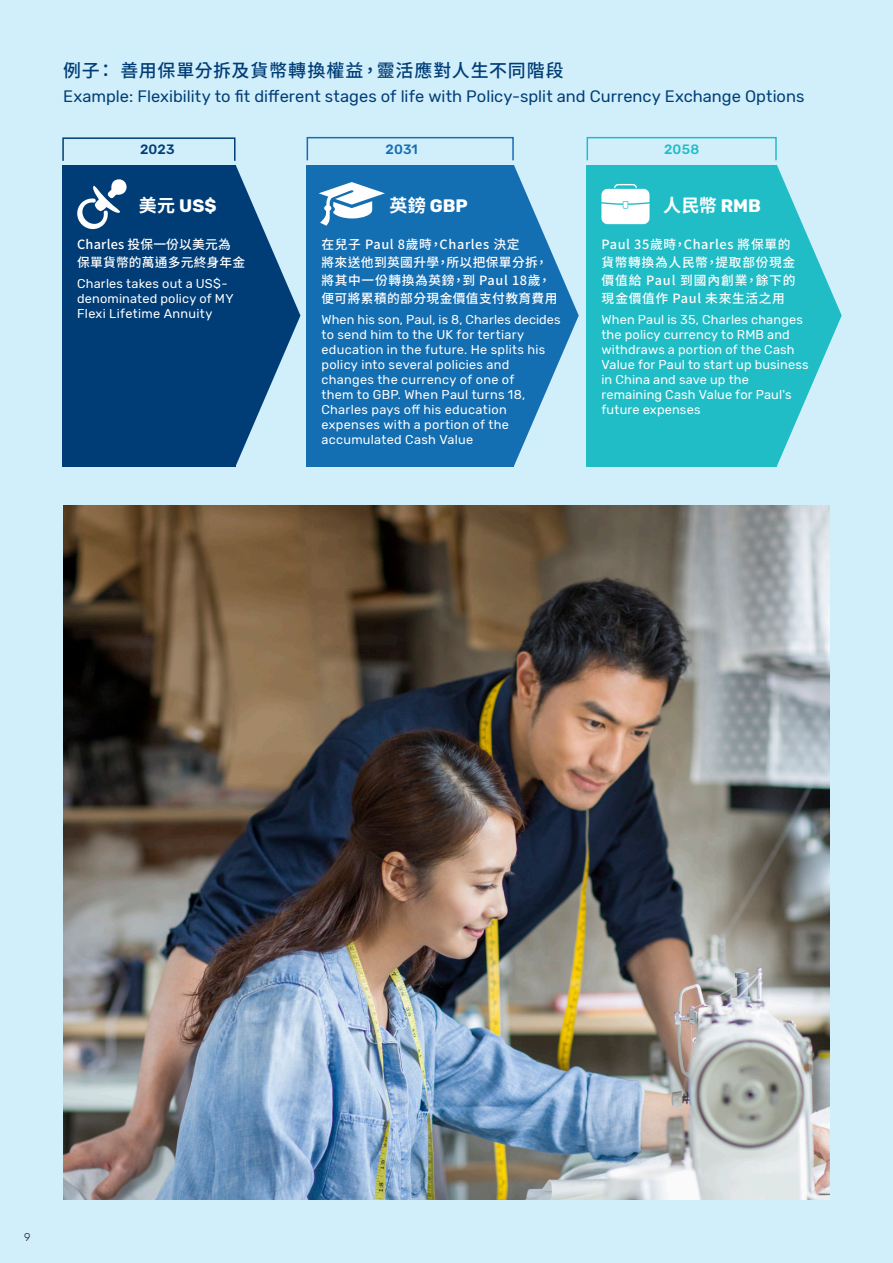
<style>
.page{position:relative;width:893px;height:1263px;background:#d1eefb}
.page>*{position:absolute;margin:0;border:0;box-sizing:border-box;transform-origin:0 0}
.t1{font:500 18px "Noto Sans CJ Ktc";letter-spacing:.045em;color:#003d76}
.t2{font:700 18px "Rubik";color:#fff}
.t3{font:700 18px "Noto Sans CJ Ktc";color:#fff}
.t4{font:16.5px "Rubik";color:#003d76}
.t5{font:500 13.5px "Rubik";color:#003d76}
.t6{font:500 13.5px "Rubik";color:#146eb2}
.t7{font:500 13.5px "Rubik";color:#21bdc6}
.t8{font:12.75px/15px "Rubik";letter-spacing:.02em;color:#fff}
.t9{font:500 12.75px/18px "Noto Sans CJ Ktc";letter-spacing:.03em;color:#fff}
.t10{font:500 12.75px/18px "Noto Sans CJ Ktc";letter-spacing:.05em;color:#fff}
.t11{font:500 12.75px/18px "Noto Sans CJ Ktc";letter-spacing:.015em;color:#fff}
.t12{font:300 11.25px "Rubik";color:#231f20}
.s1{font-family:"Noto Sans CJ Ktc"}
.s2{font-family:"Rubik"}
</style>
<div class="page">
<img style="left:63px;top:505px;width:767px;height:695px">
<svg style="left:777px;top:165px;width:65px;height:301px"></svg>
<div style="left:587px;top:165px;width:190px;height:301px;background:#21bdc6"></div>
<div style="left:587px;top:137px;width:190px;height:24px;border:2px solid #21bdc6"></div>
<hr style="left:892px;top:0;width:1px;height:1263px;background:#e8f6fd">
<svg style="left:514px;top:165px;width:65px;height:301px"></svg>
<div style="left:307px;top:165px;width:207px;height:301px;background:#146eb2"></div>
<svg style="left:236px;top:166px;width:64px;height:299px"></svg>
<div style="left:62px;top:165px;width:174px;height:301px;background:#003d76"></div>
<div style="left:62px;top:137px;width:174px;height:25px;border:2px solid #003d76"></div>
<svg style="left:77px;top:179px;width:50px;height:51px"></svg>
<svg style="left:319px;top:182px;width:66px;height:44px"></svg>
<svg style="left:601px;top:184px;width:48px;height:40px;background:#daf4f5"></svg>
<div style="left:307px;top:137px;width:207px;height:24px;border:2px solid #146eb2"></div>
<h1 class="t1" style="left:63px;top:61px;width:502px">例子： 善用保單分拆及貨幣轉換權益，靈活應對人生不同階段</h1>
<p class="t4" style="left:63px;top:86px;width:743px">Example: Flexibility to fit different stages of life with Policy-split and Currency Exchange Options</p>
<p class="t5" style="left:140px;top:142px;width:36px">2023</p>
<p class="t6" style="left:386px;top:142px;width:34px">2031</p>
<p class="t7" style="left:664px;top:142px;width:37px">2058</p>
<h1 class="t2" style="left:139px;top:195px;width:79px"><span class="s1">美元</span> US$</h1>
<h1 class="t2" style="left:389px;top:195px;width:80px"><span class="s1">英鎊</span> GBP</h1>
<h1 class="t3" style="left:663px;top:195px;width:99px">人民幣 <span class="s2">RMB</span></h1>
<p class="t11" style="left:77px;top:236px;width:170px">Charles 投保一份以美元為保單貨幣的萬通多元終身年金</p>
<p class="t8" style="left:77px;top:277px;width:158px">Charles takes out a US$- denominated policy of MY<br>Flexi Lifetime Annuity</p>
<p class="t9" style="left:321px;top:236px;width:238px">在兒子 Paul 8歲時，Charles 決定<br>將來送他到英國升學，所以把保單分拆，將其中一份轉換為英鎊，到 Paul 18歲，便可將累積的部分現金價值支付教育費用</p>
<p class="t8" style="left:321px;top:313px;width:241px">When his son, Paul, is 8, Charles decides to send him to the UK for tertiary education in the future. He splits his policy into several policies and changes the currency of one of<br>them to GBP. When Paul turns 18,<br>Charles pays off his education expenses with a portion of the accumulated Cash Value</p>
<p class="t10" style="left:601px;top:236px;width:196px">Paul 35歲時，Charles 將保單的貨幣轉換為人民幣，提取部份現金價值給 Paul 到國內創業，餘下的現金價值作 Paul 未來生活之用</p>
<p class="t8" style="left:601px;top:313px;width:209px">When Paul is 35, Charles changes the policy currency to RMB and withdraws a portion of the Cash<br>Value for Paul to start up business in China and save up the remaining Cash Value for Paul's future expenses</p>
<p class="t12" style="left:24px;top:1231px;width:8px">9</p>
</div>
